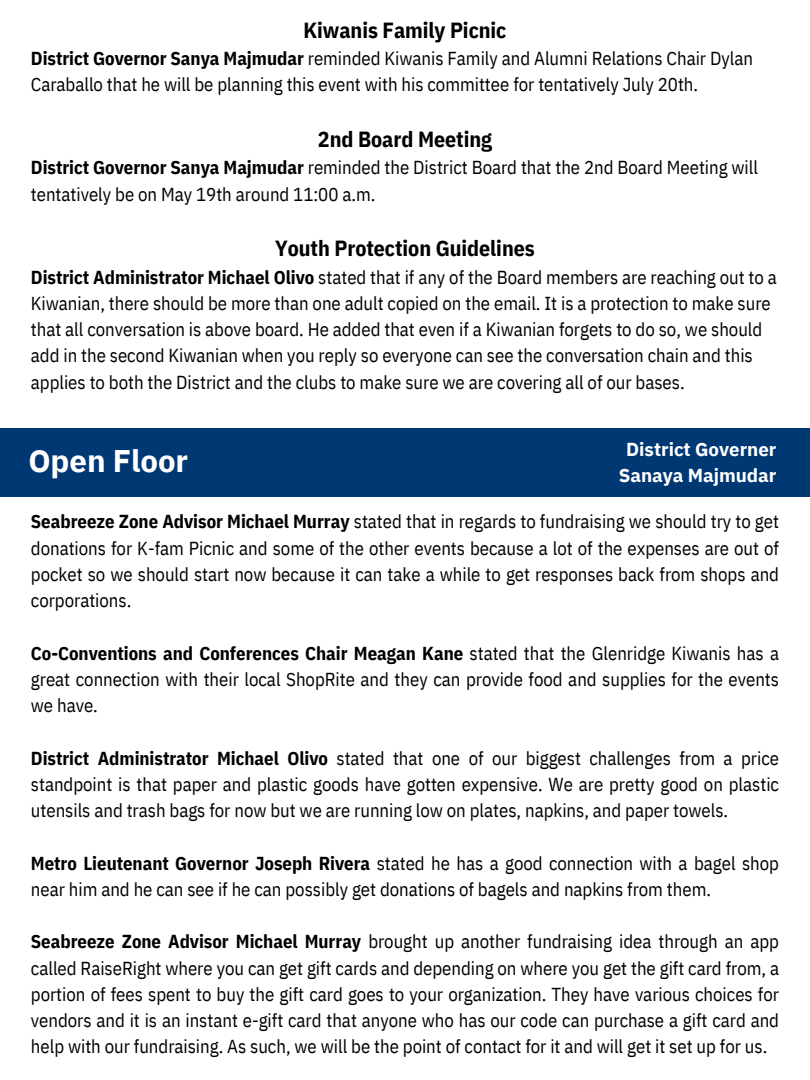
<style>
.page{position:relative;width:810px;height:1080px;background:#fff}
.page>*{position:absolute;margin:0;border:0;box-sizing:border-box;transform-origin:0 0}
.t1{font:700 31.25px "IBM Plex Sans";color:#fff}
.t2{font:700 21.88px "IBM Plex Sans Cond";color:#000}
.t3{font:18.75px/26.2px "IBM Plex Sans Cond";color:#000}
.t4{font:700 18.75px/26.2px "IBM Plex Sans";color:#fff;text-align:center}
.s1{font-weight:700}
</style>
<div class="page">
<div style="left:0;top:429px;width:810px;height:68px;background:#003874"></div>
<p class="t2" style="left:303px;top:16px;width:205px">Kiwanis Family Picnic</p>
<p class="t3" style="left:31px;top:45px;width:724px"><span class="s1">District Governor Sanya Majmudar</span> reminded Kiwanis Family and Alumni Relations Chair Dylan<br>Caraballo that he will be planning this event with his committee for tentatively July 20th.</p>
<p class="t2" style="left:318px;top:125px;width:176px">2nd Board Meeting</p>
<p class="t3" style="left:31px;top:154px;width:729px"><span class="s1">District Governor Sanya Majmudar</span> reminded the District Board that the 2nd Board Meeting will tentatively be on May 19th around 11:00 a.m.</p>
<p class="t2" style="left:275px;top:234px;width:261px">Youth Protection Guidelines</p>
<p class="t3" style="left:31px;top:263px;width:748px"><span class="s1">District Administrator Michael Olivo</span> stated that if any of the Board members are reaching out to a Kiwanian, there should be more than one adult copied on the email. It is a protection to make sure that all conversation is above board. He added that even if a Kiwanian forgets to do so, we should add in the second Kiwanian when you reply so everyone can see the conversation chain and this applies to both the District and the clubs to make sure we are covering all of our bases.</p>
<h2 class="t1" style="left:28px;top:440px;width:161px">Open Floor</h2>
<h1 class="t4" style="left:619px;top:436px;width:159px">District Governer<br>Sanaya Majmudar</h1>
<p class="t3" style="left:31px;top:508px;width:750px;text-align:justify"><span class="s1">Seabreeze Zone Advisor Michael Murray</span> stated that in regards to fundraising we should try to get donations for K-fam Picnic and some of the other events because a lot of the expenses are out of pocket so we should start now because it can take a while to get responses back from shops and corporations.</p>
<p class="t3" style="left:31px;top:639px;width:750px;text-align:justify"><span class="s1">Co-Conventions and Conferences Chair Meagan Kane</span> stated that the Glenridge Kiwanis has a great connection with their local ShopRite and they can provide food and supplies for the events we have.</p>
<p class="t3" style="left:31px;top:744px;width:750px;text-align:justify"><span class="s1">District Administrator Michael Olivo</span> stated that one of our biggest challenges from a price standpoint is that paper and plastic goods have gotten expensive. We are pretty good on plastic utensils and trash bags for now but we are running low on plates, napkins, and paper towels.</p>
<p class="t3" style="left:31px;top:849px;width:750px"><span class="s1">Metro Lieutenant Governor Joseph Rivera</span> stated he has a good connection with a bagel shop near him and he can see if he can possibly get donations of bagels and napkins from them.</p>
<p class="t3" style="left:31px;top:928px;width:750px;text-align:justify"><span class="s1">Seabreeze Zone Advisor Michael Murray</span> brought up another fundraising idea through an app called RaiseRight where you can get gift cards and depending on where you get the gift card from, a portion of fees spent to buy the gift card goes to your organization. They have various choices for vendors and it is an instant e-gift card that anyone who has our code can purchase a gift card and help with our fundraising. As such, we will be the point of contact for it and will get it set up for us.</p>
</div>
